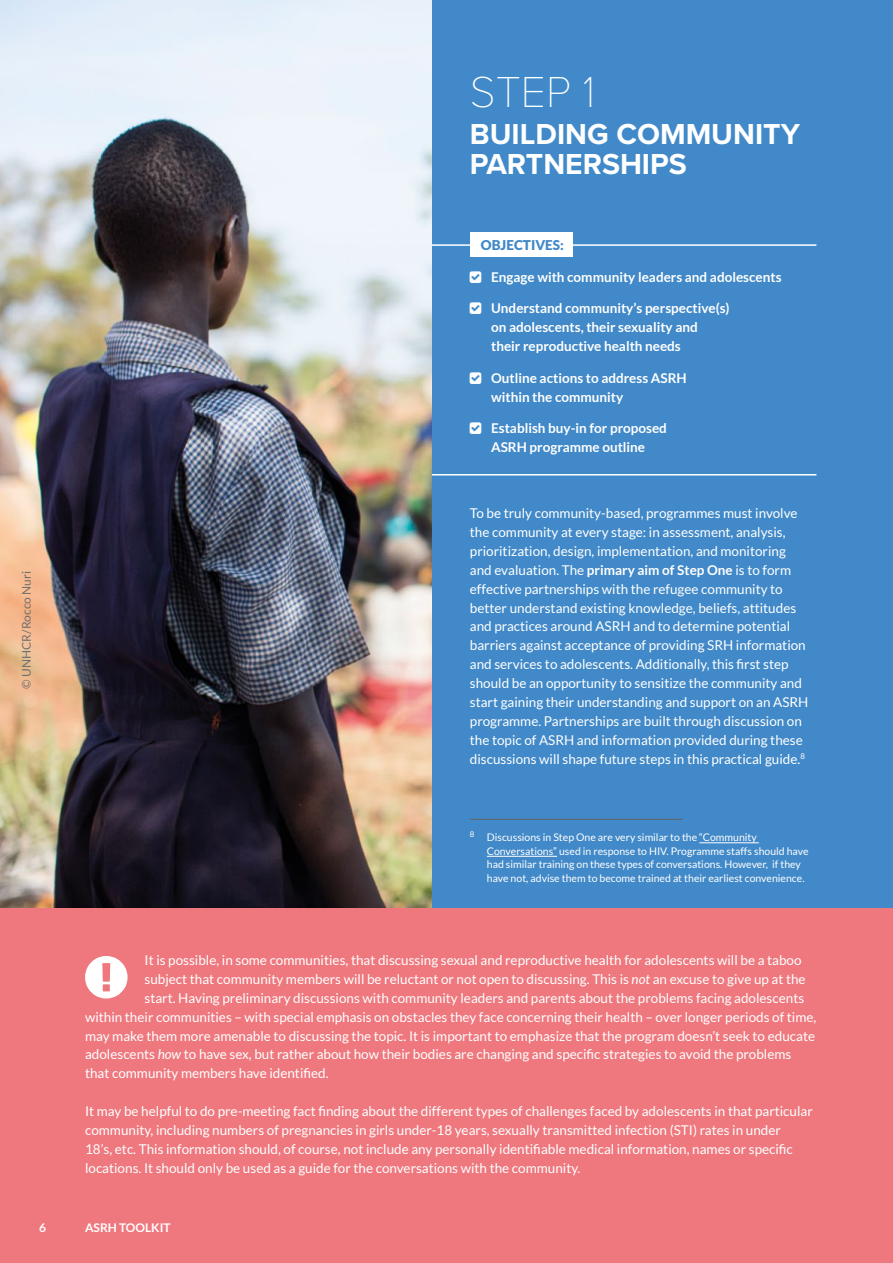
<style>
.page{position:relative;width:893px;height:1263px;background:#fff}
.page>*{position:absolute;margin:0;border:0;box-sizing:border-box;transform-origin:0 0}
.t1{font:100 45px "Proxima Nova T";color:#fff}
.t2{font:700 30px/30px "Proxima Nova";color:#fff}
.t3{font:13.5px/18.9px "Lato";color:#fff}
.t4{font:700 13.5px/18.9px "Lato";color:#fff}
.t5{font:900 13.5px "Lato";color:#4189c8}
.t6{font:12px "Lato";color:#706f6f}
.t7{font:700 12px "Lato";color:#fff}
.t8{font:10.5px/13.5px "Lato";color:#fff}
.s1{font-weight:700}
.s2{font-style:italic}
</style>
<div class="page">
<div style="left:432px;top:0;width:461px;height:984px;background:#4189c8"></div>
<div style="left:470px;top:233px;width:102px;height:24px;background:#fff"></div>
<hr style="left:432px;top:244px;width:384px;height:2px;background:#fff">
<hr style="left:432px;top:474px;width:384px;height:1px;background:#fff">
<hr style="left:470px;top:819px;width:212px;height:1px;background:#646363">
<hr style="left:699px;top:842px;width:60px;height:1px;background:#fff">
<hr style="left:487px;top:856px;width:70px;height:1px;background:#fff">
<img style="left:0;top:0;width:432px;height:908px">
<div style="left:0;top:908px;width:893px;height:355px;background:#ee787e"></div>
<svg style="left:85px;top:956px;width:43px;height:42px"></svg>
<p class="t6" style="left:20px;top:688px;width:119px;rotate:-90deg">© UNHCR/Rocco Nuri</p>
<h1 class="t1" style="left:470px;top:66px;width:127px">STEP 1</h1>
<h2 class="t2" style="left:470px;top:120px;width:332px">BUILDING COMMUNITY<br>PARTNERSHIPS</h2>
<p class="t5" style="left:481px;top:237px;width:84px">OBJECTIVES:</p>
<p class="t4" style="left:491px;top:267px;width:292px">Engage with community leaders and adolescents</p>
<p class="t4" style="left:491px;top:299px;width:240px">Understand community’s perspective(s) on adolescents, their sexuality and their reproductive health needs</p>
<p class="t4" style="left:491px;top:368px;width:197px">Outline actions to address ASRH within the community</p>
<p class="t4" style="left:491px;top:419px;width:177px">Establish buy-in for proposed<br>ASRH programme outline</p>
<p class="t3" style="left:470px;top:504px;width:340px">To be truly community-based, programmes must involve the community at every stage: in assessment, analysis, prioritization, design, implementation, and monitoring and evaluation. The <span class="s1">primary aim of Step One</span> is to form effective partnerships with the refugee community to better understand existing knowledge, beliefs, attitudes and practices around ASRH and to determine potential barriers against acceptance of providing SRH information and services to adolescents. Additionally, this first step should be an opportunity to sensitize the community and start gaining their understanding and support on an ASRH programme. Partnerships are built through discussion on the topic of ASRH and information provided during these discussions will shape future steps in this practical guide.<sup>8</sup></p>
<p class="t8" style="left:487px;top:831px;width:323px;text-indent:-17px"><sup>8</sup> Discussions in Step One are very similar to the “Community Conversations” used in response to HIV. Programme staffs should have had similar training on these types of conversations. However, if they have not, advise them to become trained at their earliest convenience.</p>
<p class="t3" style="left:145px;top:950px;width:658px">It is possible, in some communities, that discussing sexual and reproductive health for adolescents will be a taboo</p>
<p class="t3" style="left:145px;top:969px;width:663px">subject that community members will be reluctant or not open to discussing. This is <span class="s2">not</span> an excuse to give up at the</p>
<p class="t3" style="left:145px;top:988px;width:661px">start. Having preliminary discussions with community leaders and parents about the problems facing adolescents</p>
<p class="t3" style="left:85px;top:1007px;width:733px">within their communities – with special emphasis on obstacles they face concerning their health – over longer periods of time,</p>
<p class="t3" style="left:85px;top:1026px;width:731px">may make them more amenable to discussing the topic. It is important to emphasize that the program doesn’t seek to educate</p>
<p class="t3" style="left:85px;top:1045px;width:708px">adolescents <span class="s2">how</span> to have sex, but rather about how their bodies are changing and specific strategies to avoid the problems</p>
<p class="t3" style="left:85px;top:1064px;width:245px">that community members have identified.</p>
<p class="t3" style="left:85px;top:1102px;width:729px">It may be helpful to do pre-meeting fact finding about the different types of challenges faced by adolescents in that particular community, including numbers of pregnancies in girls under-18 years, sexually transmitted infection (STI) rates in under<br>18’s, etc. This information should, of course, not include any personally identifiable medical information, names or specific locations. It should only be used as a guide for the conversations with the community.</p>
<p class="t7" style="left:39px;top:1221px;width:8px">6</p>
<p class="t7" style="left:85px;top:1221px;width:87px">ASRH TOOLKIT</p>
</div>
